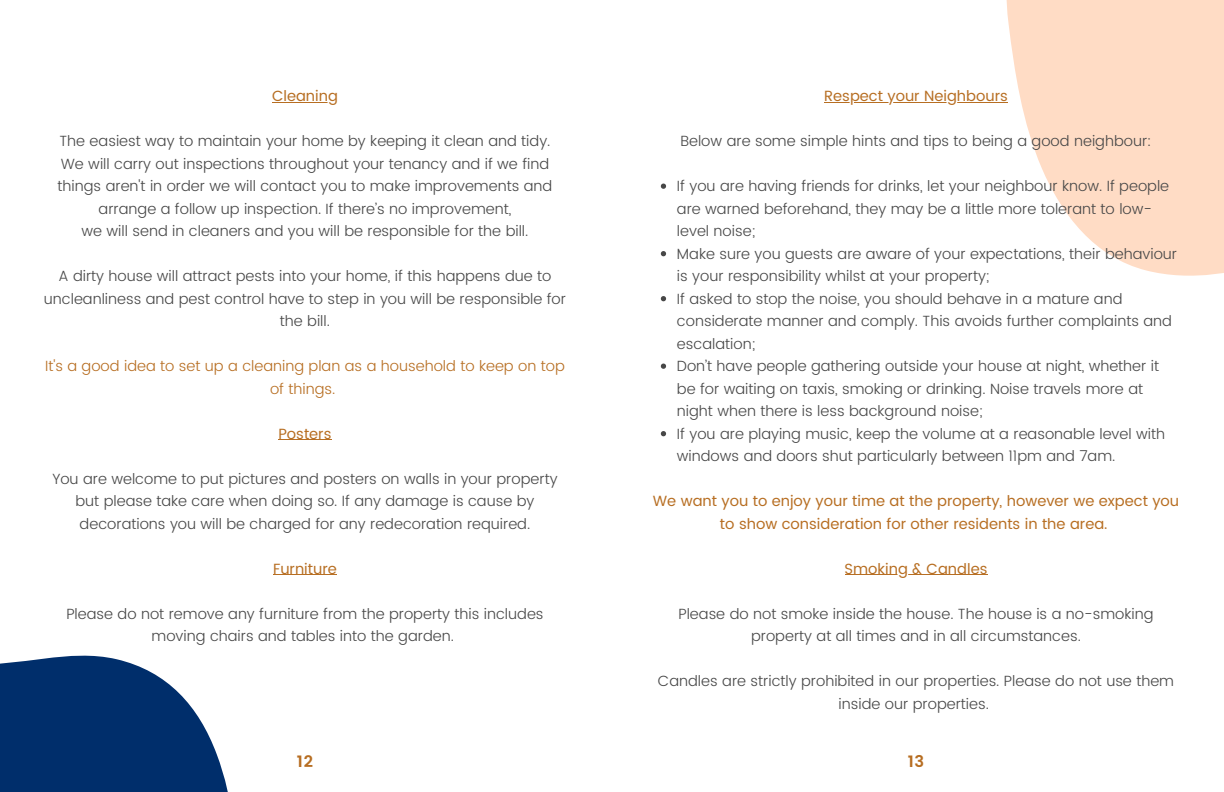
<style>
.page{position:relative;width:1224px;height:792px;background:#fff}
.page>*{position:absolute;margin:0;border:0;box-sizing:border-box;transform-origin:0 0}
.t1{font:600 16.2px "Poppins";color:#b76e22}
.t2{font:300 14.8px/22.5px "Poppins";color:#474747;text-align:center}
.t3{font:14.8px/22.5px "Poppins";color:#b76e22;text-align:center}
.t4{font:300 14.8px/22.5px "Poppins";color:#b76e22;text-align:center}
</style>
<div class="page">
<svg style="left:0;top:655px;width:228px;height:137px"></svg>
<svg style="left:1006px;top:0;width:218px;height:276px;fill:#ffdcc5"></svg>
<svg style="left:661px;top:184px;width:5px;height:5px"></svg>
<svg style="left:661px;top:251px;width:5px;height:5px"></svg>
<svg style="left:661px;top:296px;width:5px;height:5px"></svg>
<svg style="left:661px;top:364px;width:5px;height:5px"></svg>
<svg style="left:661px;top:431px;width:5px;height:5px"></svg>
<hr style="left:824px;top:102px;width:184px;height:1px;background:#b76e22">
<hr style="left:845px;top:574px;width:142px;height:1px;background:#b76e22">
<hr style="left:272px;top:102px;width:66px;height:1px;background:#b76e22">
<hr style="left:278px;top:439px;width:54px;height:1px;background:#b76e22">
<hr style="left:273px;top:574px;width:64px;height:1px;background:#b76e22">
<p class="t3" style="left:272px;top:85px;width:67px">Cleaning</p>
<p class="t2" style="left:58px;top:130px;width:496px">The easiest way to maintain your home by keeping it clean and tidy.<br>We will carry out inspections throughout your tenancy and if we find things aren't in order we will contact you to make improvements and arrange a follow up inspection. If there’s no improvement,<br>we will send in cleaners and you will be responsible for the bill.</p>
<p class="t2" style="left:44px;top:265px;width:524px">A dirty house will attract pests into your home, if this happens due to uncleanliness and pest control have to step in you will be responsible for the bill.</p>
<p class="t4" style="left:45px;top:355px;width:521px">It's a good idea to set up a cleaning plan as a household to keep on top of things.</p>
<p class="t3" style="left:278px;top:422px;width:55px">Posters</p>
<p class="t2" style="left:52px;top:467px;width:507px">You are welcome to put pictures and posters on walls in your property but please take care when doing so. If any damage is cause by decorations you will be charged for any redecoration required.</p>
<p class="t3" style="left:273px;top:557px;width:65px">Furniture</p>
<p class="t2" style="left:66px;top:602px;width:479px">Please do not remove any furniture from the property this includes moving chairs and tables into the garden.</p>
<p class="t3" style="left:824px;top:85px;width:185px">Respect your Neighbours</p>
<p class="t2" style="left:680px;top:130px;width:473px">Below are some simple hints and tips to being a good neighbour:</p>
<p class="t2" style="left:677px;top:175px;width:502px;text-align:left">If you are having friends for drinks, let your neighbour know. If people are warned beforehand, they may be a little more tolerant to low&shy;level noise;<br>Make sure you guests are aware of your expectations, their behaviour is your responsibility whilst at your property;<br>If asked to stop the noise, you should behave in a mature and considerate manner and comply. This avoids further complaints and escalation;<br>Don’t have people gathering outside your house at night, whether it be for waiting on taxis, smoking or drinking. Noise travels more at night when there is less background noise;<br>If you are playing music, keep the volume at a reasonable level with windows and doors shut particularly between 11pm and 7am.</p>
<p class="t3" style="left:653px;top:490px;width:528px">We want you to enjoy your time at the property, however we expect you to show consideration for other residents in the area.</p>
<p class="t3" style="left:845px;top:557px;width:144px">Smoking &amp; Candles</p>
<p class="t2" style="left:678px;top:602px;width:477px">Please do not smoke inside the house. The house is a no-smoking property at all times and in all circumstances.</p>
<p class="t2" style="left:658px;top:670px;width:518px">Candles are strictly prohibited in our properties. Please do not use them inside our properties.</p>
<p class="t1" style="left:297px;top:752px;width:17px">12</p>
<p class="t1" style="left:908px;top:752px;width:18px">13</p>
</div>
